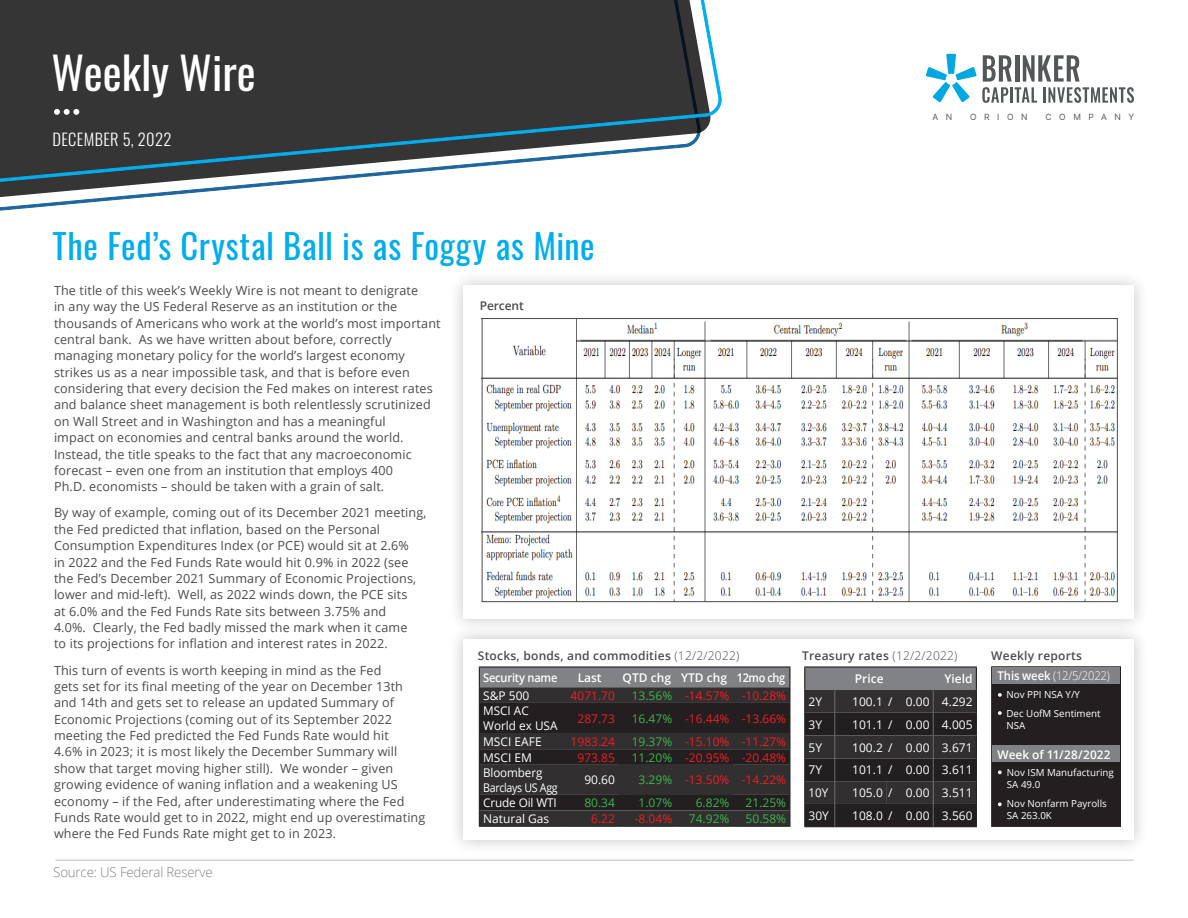
<style>
.page{position:relative;width:1188px;height:918px;background:#fff}
.page>*{position:absolute;margin:0;border:0;box-sizing:border-box;transform-origin:0 0}
.Cyan_Header{font:45px "Oswald";color:#fff}
.t1{font:34.5px "Oswald";letter-spacing:.015em;color:#00aeef}
.t2{font:300 16.5px "Oswald";letter-spacing:.02em;color:#fff}
.t3{font:300 13.5px "Open Sans";letter-spacing:-.01em;color:#808285}
.t4{font:12.6px/16.4px "Open Sans";letter-spacing:.01em;color:#4b4c4d}
.t5{font:12px/14.4px "Open Sans";color:#fff}
.t6{font:12px "Open Sans";color:#ee1d23}
.t7{font:600 12px "Open Sans";letter-spacing:.02em;color:#4b4c4d}
.t8{font:12px "Open Sans";color:#3bb54a}
.t9{font:600 12px "Open Sans";color:#fff}
.t10{font:12px/14.4px "Open Sans";letter-spacing:-.03em;color:#fff}
.t11{font:300 12px "Open Sans";letter-spacing:-.02em;color:#fff;scale:.94 1}
.t12{font:600 12px "Open Sans";letter-spacing:-.02em;color:#fff;scale:.93 1}
.t13{font:600 12px "Open Sans";color:#fff;scale:.91 1}
.t14{font:600 12px "Open Sans";letter-spacing:-.01em;color:#4b4c4d}
.t15{font:9.75px/12px "Open Sans";color:#fff}
.t16{font:8.55px "Inter";letter-spacing:.89em;color:#54575a}
.s1{font-weight:300}
.s2{font-weight:600}
</style>
<div class="page">
<div style="left:448px;top:270px;width:701px;height:364px;background:#231f20;opacity:.25"></div>
<div style="left:463px;top:285px;width:671px;height:334px;background:#fff"></div>
<hr style="left:56px;top:860px;width:1078px;height:1px;background:#bcbdc0">
<svg style="left:0;top:189px;width:234px;height:22px"></svg>
<svg style="left:0;top:0;width:722px;height:189px;background:#505457"></svg>
<svg style="left:54px;top:109px;width:25px;height:6px"></svg>
<svg style="left:926px;top:54px;width:208px;height:49px"></svg>
<div style="left:448px;top:624px;width:701px;height:231px;background:#231f20;opacity:.25"></div>
<div style="left:463px;top:639px;width:671px;height:201px;background:#fff"></div>
<hr style="left:479px;top:666px;width:82px;height:2px;background:#231f20">
<hr style="left:561px;top:666px;width:57px;height:2px;background:#231f20">
<hr style="left:618px;top:666px;width:57px;height:2px;background:#231f20">
<hr style="left:675px;top:666px;width:58px;height:2px;background:#231f20">
<hr style="left:733px;top:666px;width:57px;height:2px;background:#231f20">
<svg style="left:479px;top:667px;width:311px;height:159px;background:#363335"></svg>
<hr style="left:479px;top:826px;width:82px;height:1px;background:#231f20">
<hr style="left:561px;top:826px;width:57px;height:1px;background:#231f20">
<hr style="left:618px;top:826px;width:57px;height:1px;background:#231f20">
<hr style="left:733px;top:826px;width:57px;height:1px;background:#231f20">
<hr style="left:675px;top:826px;width:58px;height:1px;background:#231f20">
<div style="left:991px;top:666px;width:130px;height:161px;background:#231f20;border:1px solid #231f20"></div>
<div style="left:992px;top:667px;width:128px;height:17px;background:#808285"></div>
<svg style="left:804px;top:666px;width:173px;height:161px;background:#383537"></svg>
<svg style="left:998px;top:802px;width:4px;height:4px"></svg>
<div style="left:992px;top:745px;width:128px;height:17px;background:#808285"></div>
<svg style="left:998px;top:770px;width:4px;height:4px"></svg>
<svg style="left:998px;top:711px;width:4px;height:4px"></svg>
<svg style="left:998px;top:693px;width:4px;height:4px"></svg>
<svg style="left:481px;top:318px;width:637px;height:285px"></svg>
<p class="Cyan_Header" style="left:52px;top:33px;width:206px">Weekly Wire</p>
<p class="t2" style="left:52px;top:124px;width:120px">DECEMBER 5, 2022</p>
<p class="t1" style="left:52px;top:215px;width:544px">The Fed’s Crystal Ball is as Foggy as Mine</p>
<p class="t16" style="left:933px;top:112px;width:21px">A N</p>
<p class="t16" style="left:970px;top:112px;width:59px">ORION</p>
<p class="t16" style="left:1045px;top:112px;width:90px">COMPANY</p>
<p class="t4" style="left:54px;top:282px;width:388px">The title of this week’s Weekly Wire is not meant to denigrate<br>in any way the US Federal Reserve as an institution or the thousands of Americans who work at the world’s most important central bank. As we have written about before, correctly managing monetary policy for the world’s largest economy strikes us as a near impossible task, and that is before even considering that every decision the Fed makes on interest rates and balance sheet management is both relentlessly scrutinized on Wall Street and in Washington and has a meaningful<br>impact on economies and central banks around the world.<br>Instead, the title speaks to the fact that any macroeconomic forecast – even one from an institution that employs 400<br>Ph.D. economists – should be taken with a grain of salt.</p>
<p class="t4" style="left:54px;top:504px;width:374px">By way of example, coming out of its December 2021 meeting, the Fed predicted that inflation, based on the Personal Consumption Expenditures Index (or PCE) would sit at 2.6%<br>in 2022 and the Fed Funds Rate would hit 0.9% in 2022 (see the Fed’s December 2021 Summary of Economic Projections, lower and mid-left). Well, as 2022 winds down, the PCE sits<br>at 6.0% and the Fed Funds Rate sits between 3.75% and<br>4.0%. Clearly, the Fed badly missed the mark when it came<br>to its projections for inflation and interest rates in 2022.</p>
<p class="t4" style="left:54px;top:661px;width:373px">This turn of events is worth keeping in mind as the Fed<br>gets set for its final meeting of the year on December 13th and 14th and gets set to release an updated Summary of Economic Projections (coming out of its September 2022 meeting the Fed predicted the Fed Funds Rate would hit<br>4.6% in 2023; it is most likely the December Summary will show that target moving higher still). We wonder – given growing evidence of waning inflation and a weakening US economy – if the Fed, after underestimating where the Fed Funds Rate would get to in 2022, might end up overestimating where the Fed Funds Rate might get to in 2023.</p>
<p class="t12" style="left:483px;top:669px;width:81px">Security name</p>
<p class="t9" style="left:578px;top:669px;width:26px">Last</p>
<p class="t9" style="left:623px;top:669px;width:50px">QTD chg</p>
<p class="t9" style="left:681px;top:669px;width:48px">YTD chg</p>
<p class="t13" style="left:737px;top:669px;width:55px">12mo chg</p>
<p class="t14" style="left:480px;top:298px;width:45px">Percent</p>
<p class="t7" style="left:478px;top:647px;width:263px">Stocks, bonds, and commodities <span class="s1">(12/2/2022)</span></p>
<p class="t7" style="left:802px;top:647px;width:157px">Treasury rates <span class="s1">(12/2/2022)</span></p>
<p class="t7" style="left:991px;top:647px;width:92px">Weekly reports</p>
<p class="t15" style="left:1007px;top:688px;width:75px">Nov PPI NSA Y/Y</p>
<p class="t15" style="left:1007px;top:707px;width:96px">Dec UofM Sentiment<br>NSA</p>
<p class="t11" style="left:998px;top:668px;width:121px"><span class="s2">This week</span> (12/5/2022)</p>
<p class="t9" style="left:855px;top:670px;width:30px">Price</p>
<p class="t9" style="left:944px;top:670px;width:30px">Yield</p>
<p class="t5" style="left:483px;top:688px;width:48px">S&amp;P 500</p>
<p class="t6" style="left:571px;top:687px;width:46px">4071.70</p>
<p class="t8" style="left:632px;top:687px;width:42px">13.56%</p>
<p class="t6" style="left:685px;top:687px;width:46px">-14.57%</p>
<p class="t6" style="left:742px;top:687px;width:46px">-10.28%</p>
<p class="t5" style="left:483px;top:703px;width:76px">MSCI AC<br>World ex USA</p>
<p class="t6" style="left:577px;top:710px;width:39px">287.73</p>
<p class="t8" style="left:632px;top:710px;width:42px">16.47%</p>
<p class="t6" style="left:685px;top:710px;width:46px">-16.44%</p>
<p class="t6" style="left:742px;top:710px;width:46px">-13.66%</p>
<p class="t5" style="left:483px;top:734px;width:60px">MSCI EAFE</p>
<p class="t6" style="left:571px;top:733px;width:46px">1983.24</p>
<p class="t8" style="left:632px;top:733px;width:42px">19.37%</p>
<p class="t6" style="left:685px;top:733px;width:46px">-15.10%</p>
<p class="t6" style="left:742px;top:733px;width:46px">-11.27%</p>
<p class="t5" style="left:483px;top:750px;width:50px">MSCI EM</p>
<p class="t6" style="left:577px;top:749px;width:39px">973.85</p>
<p class="t8" style="left:632px;top:749px;width:42px">11.20%</p>
<p class="t6" style="left:685px;top:749px;width:46px">-20.95%</p>
<p class="t6" style="left:742px;top:749px;width:46px">-20.48%</p>
<p class="t10" style="left:483px;top:765px;width:76px">Bloomberg<br>Barclays US Agg</p>
<p class="t5" style="left:584px;top:773px;width:32px">90.60</p>
<p class="t8" style="left:639px;top:772px;width:35px">3.29%</p>
<p class="t6" style="left:685px;top:772px;width:46px">-13.50%</p>
<p class="t6" style="left:742px;top:772px;width:46px">-14.22%</p>
<p class="t5" style="left:483px;top:795px;width:75px">Crude Oil WTI</p>
<p class="t8" style="left:584px;top:795px;width:32px">80.34</p>
<p class="t8" style="left:639px;top:795px;width:35px">1.07%</p>
<p class="t8" style="left:696px;top:795px;width:35px">6.82%</p>
<p class="t8" style="left:746px;top:795px;width:42px">21.25%</p>
<p class="t5" style="left:483px;top:811px;width:68px">Natural Gas</p>
<p class="t6" style="left:591px;top:810px;width:25px">6.22</p>
<p class="t6" style="left:635px;top:810px;width:39px">-8.04%</p>
<p class="t8" style="left:689px;top:810px;width:42px">74.92%</p>
<p class="t8" style="left:746px;top:810px;width:42px">50.58%</p>
<p class="t5" style="left:809px;top:694px;width:15px">2Y</p>
<p class="t5" style="left:852px;top:694px;width:42px">100.1 /</p>
<p class="t5" style="left:906px;top:694px;width:25px">0.00</p>
<p class="t5" style="left:942px;top:694px;width:32px">4.292</p>
<p class="t5" style="left:809px;top:717px;width:15px">3Y</p>
<p class="t5" style="left:852px;top:717px;width:42px">101.1 /</p>
<p class="t5" style="left:906px;top:717px;width:25px">0.00</p>
<p class="t5" style="left:942px;top:717px;width:32px">4.005</p>
<p class="t5" style="left:809px;top:740px;width:15px">5Y</p>
<p class="t5" style="left:852px;top:740px;width:42px">100.2 /</p>
<p class="t5" style="left:906px;top:740px;width:25px">0.00</p>
<p class="t5" style="left:942px;top:740px;width:32px">3.671</p>
<p class="t5" style="left:809px;top:762px;width:15px">7Y</p>
<p class="t5" style="left:852px;top:762px;width:42px">101.1 /</p>
<p class="t5" style="left:906px;top:762px;width:25px">0.00</p>
<p class="t5" style="left:942px;top:762px;width:32px">3.611</p>
<p class="t5" style="left:809px;top:785px;width:21px">10Y</p>
<p class="t5" style="left:852px;top:785px;width:42px">105.0 /</p>
<p class="t5" style="left:906px;top:785px;width:25px">0.00</p>
<p class="t5" style="left:942px;top:785px;width:32px">3.511</p>
<p class="t5" style="left:809px;top:808px;width:22px">30Y</p>
<p class="t5" style="left:852px;top:808px;width:42px">108.0 /</p>
<p class="t5" style="left:906px;top:808px;width:25px">0.00</p>
<p class="t5" style="left:942px;top:808px;width:32px">3.560</p>
<p class="t9" style="left:998px;top:746px;width:115px">Week of 11/28/2022</p>
<p class="t15" style="left:1007px;top:766px;width:108px">Nov ISM Manufacturing<br>SA 49.0</p>
<p class="t15" style="left:1007px;top:797px;width:101px">Nov Nonfarm Payrolls<br>SA 263.0K</p>
<p class="t3" style="left:53px;top:863px;width:161px">Source: US Federal Reserve</p>
</div>
